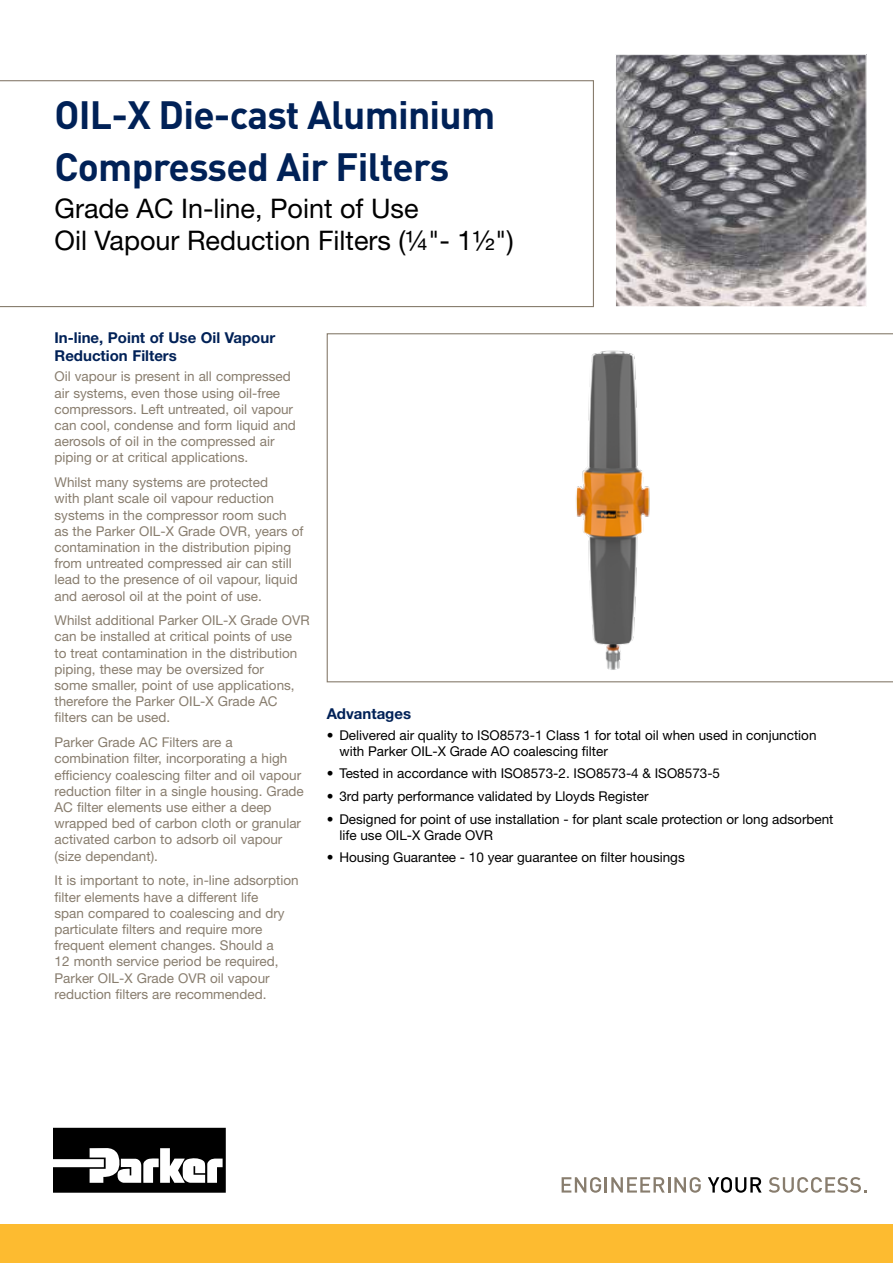
<style>
.page{position:relative;width:893px;height:1263px;background:#fff}
.page>*{position:absolute;margin:0;border:0;box-sizing:border-box;transform-origin:0 0}
.t1{font:700 39px/52.5px "DINOT";letter-spacing:-.02em;color:#002157}
.t2{font:27px/32.4px "Helvetica Neue LT Std";color:#000}
.t3{font:700 15px/18px "Helvetica Neue LT Std";color:#002157}
.t4{font:13.5px/16.2px "Helvetica Neue LT Std";color:#887d6e}
.t5{font:13.5px/16.2px "Helvetica Neue LT Std";color:#000}
</style>
<div class="page">
<div style="left:0;top:1225px;width:893px;height:38px;background:#fdbb30"></div>
<img style="left:617px;top:56px;width:248px;height:249px">
<div style="left:615px;top:54px;width:252px;height:253px;border:1px solid #fff"></div>
<svg style="left:0;top:80px;width:594px;height:227px"></svg>
<svg style="left:53px;top:1128px;width:173px;height:65px"></svg>
<svg style="left:562px;top:1177px;width:139px;height:16px"></svg>
<svg style="left:708px;top:1177px;width:54px;height:16px"></svg>
<svg style="left:769px;top:1177px;width:97px;height:16px"></svg>
<svg style="left:327px;top:333px;width:566px;height:349px"></svg>
<img style="left:512px;top:333px;width:208px;height:349px">
<h1 class="t1" style="left:55px;top:87px;width:442px">OIL-X Die-cast Aluminium<br>Compressed Air Filters</h1>
<h2 class="t2" style="left:55px;top:192px;width:461px">Grade AC In-line, Point of Use<br>Oil Vapour Reduction Filters (¼"- 1½")</h2>
<p class="t3" style="left:55px;top:328px;width:222px">In-line, Point of Use Oil Vapour<br>Reduction Filters</p>
<p class="t4" style="left:55px;top:368px;width:243px">Oil vapour is present in all compressed air systems, even those using oil-free compressors. Left untreated, oil vapour can cool, condense and form liquid and aerosols of oil in the compressed air piping or at critical applications.</p>
<p class="t4" style="left:55px;top:474px;width:250px">Whilst many systems are protected<br>with plant scale oil vapour reduction systems in the compressor room such as the Parker OIL-X Grade OVR, years of contamination in the distribution piping from untreated compressed air can still lead to the presence of oil vapour, liquid and aerosol oil at the point of use.</p>
<p class="t4" style="left:55px;top:612px;width:257px">Whilst additional Parker OIL-X Grade OVR can be installed at critical points of use<br>to treat contamination in the distribution piping, these may be oversized for<br>some smaller, point of use applications, therefore the Parker OIL-X Grade AC filters can be used.</p>
<p class="t4" style="left:55px;top:734px;width:251px">Parker Grade AC Filters are a combination filter, incorporating a high efficiency coalescing filter and oil vapour reduction filter in a single housing. Grade AC filter elements use either a deep wrapped bed of carbon cloth or granular activated carbon to adsorb oil vapour (size dependant).</p>
<p class="t4" style="left:55px;top:872px;width:246px">It is important to note, in-line adsorption filter elements have a different life<br>span compared to coalescing and dry particulate filters and require more frequent element changes. Should a<br>12 month service period be required, Parker OIL-X Grade OVR oil vapour reduction filters are recommended.</p>
<p class="t3" style="left:327px;top:704px;width:86px">Advantages</p>
<p class="t5" style="left:339px;top:726px;width:479px;text-indent:-13px">• Delivered air quality to ISO8573-1 Class 1 for total oil when used in conjunction with Parker OIL-X Grade AO coalescing filter</p>
<p class="t5" style="left:327px;top:765px;width:395px">• Tested in accordance with ISO8573-2. ISO8573-4 &amp; ISO8573-5</p>
<p class="t5" style="left:327px;top:788px;width:323px">• 3rd party performance validated by Lloyds Register</p>
<p class="t5" style="left:339px;top:810px;width:496px;text-indent:-13px">• Designed for point of use installation - for plant scale protection or long adsorbent life use OIL-X Grade OVR</p>
<p class="t5" style="left:327px;top:849px;width:360px">• Housing Guarantee - 10 year guarantee on filter housings</p>
</div>
